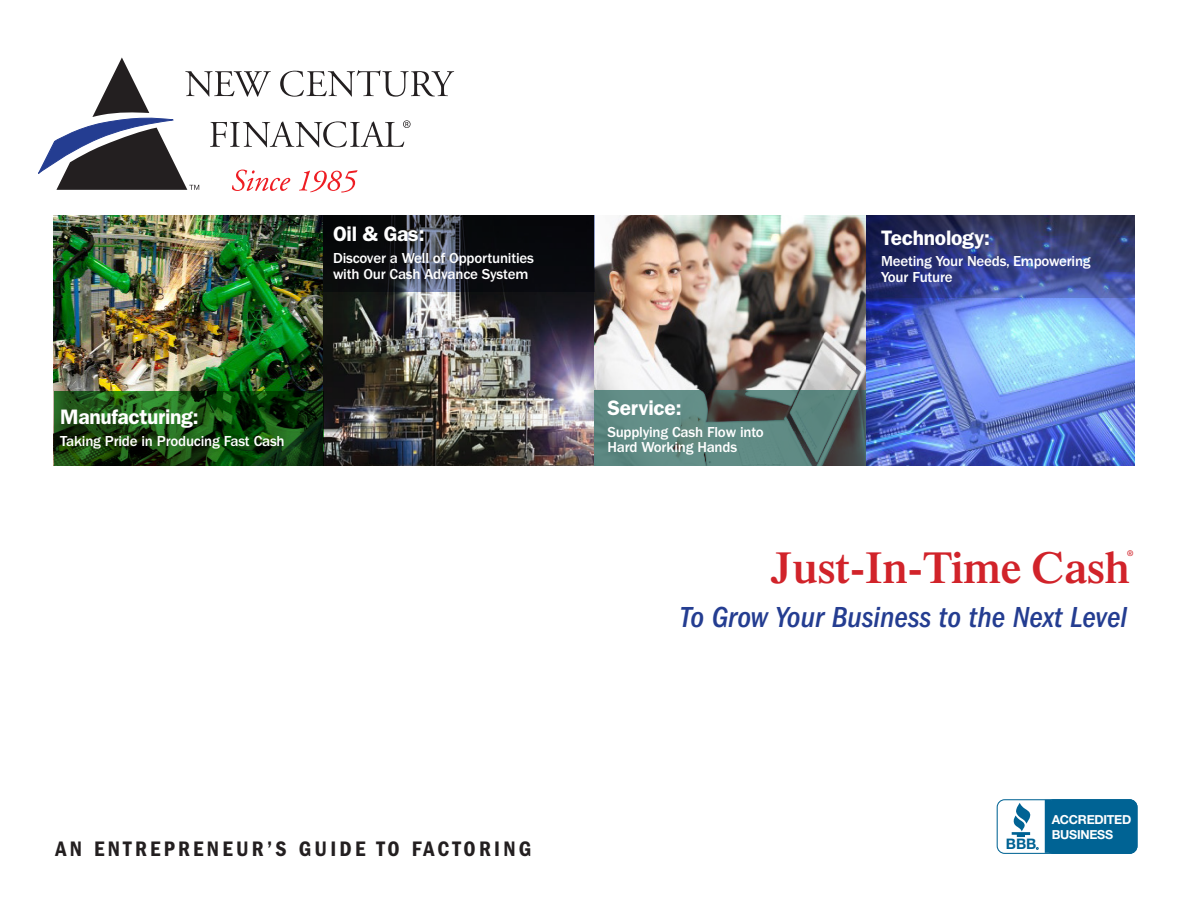
<style>
.page{position:relative;width:1188px;height:918px;background:#fff}
.page>*{position:absolute;margin:0;border:0;box-sizing:border-box;transform-origin:0 0}
.t1{font:600 45px "Times";color:#d1232a}
.t2{font:italic 500 condensed 30px "Franklin Gothic";color:#243d91}
.t3{font:600 condensed 21.75px "Franklin Gothic";letter-spacing:.15em;color:#231f20}
.bullets{font:600 21px "Franklin Gothic";letter-spacing:-.015em;color:#fff}
.bullets-2{font:500 15px "Franklin Gothic";letter-spacing:-.015em;color:#fff}
.t4{font:700 14.55px "Helvetica Neue";color:#006394}
.t5{font:700 12.45px/15px "Helvetica Neue";letter-spacing:-.02em;color:#fff}
.t6{font:500 7.8px "Helvetica Neue";color:#d1232a}
</style>
<div class="page">
<img style="left:53px;top:215px;width:270px;height:251px">
<img style="left:323px;top:215px;width:272px;height:251px">
<svg style="left:38px;top:57px;width:416px;height:136px"></svg>
<img style="left:595px;top:215px;width:271px;height:175px">
<img style="left:866px;top:215px;width:269px;height:251px">
<svg style="left:54px;top:392px;width:269px;height:74px;background:#164511"></svg>
<svg style="left:323px;top:215px;width:271px;height:76px;background:#171a20"></svg>
<svg style="left:595px;top:390px;width:271px;height:76px;background:#587873"></svg>
<svg style="left:866px;top:215px;width:268px;height:82px;background:#323c79"></svg>
<div style="left:997px;top:799px;width:141px;height:55px;border:1px solid #006394;border-radius:7px"></div>
<div style="left:1046px;top:800px;width:91px;height:53px;background:#006394;border-radius:7px"></div>
<div style="left:1046px;top:799px;width:92px;height:55px;border:1px solid #006394;border-radius:7px"></div>
<svg style="left:1012px;top:803px;width:19px;height:34px"></svg>
<div style="left:1045px;top:800px;width:6px;height:53px;background:#006394"></div>
<p class="bullets" style="left:333px;top:222px;width:93px">Oil &amp; Gas:</p>
<p class="bullets-2" style="left:333px;top:249px;width:202px">Discover a Well of Opportunities</p>
<p class="bullets-2" style="left:333px;top:265px;width:197px">with Our Cash Advance System</p>
<p class="bullets" style="left:60px;top:404px;width:140px">Manufacturing:</p>
<p class="bullets-2" style="left:60px;top:432px;width:226px">Taking Pride in Producing Fast Cash</p>
<p class="bullets" style="left:607px;top:395px;width:76px">Service:</p>
<p class="bullets-2" style="left:607px;top:423px;width:158px">Supplying Cash Flow into</p>
<p class="bullets-2" style="left:607px;top:439px;width:131px">Hard Working Hands</p>
<p class="bullets" style="left:881px;top:225px;width:110px">Technology:</p>
<p class="bullets-2" style="left:881px;top:253px;width:211px">Meeting Your Needs, Empowering</p>
<p class="bullets-2" style="left:881px;top:269px;width:73px">Your Future</p>
<p class="t1" style="left:770px;top:541px;width:361px">Just-In-Time Cash</p>
<p class="t6" style="left:1127px;top:548px;width:8px">®</p>
<p class="t2" style="left:680px;top:600px;width:449px">To Grow Your Business to the Next Level</p>
<p class="t3" style="left:56px;top:836px;width:478px">AN ENTREPRENEUR’S GUIDE TO FACTORING</p>
<p class="t4" style="left:1006px;top:835px;width:32px">BBB</p>
<p class="t5" style="left:1052px;top:812px;width:81px">ACCREDITED<br>BUSINESS</p>
</div>
